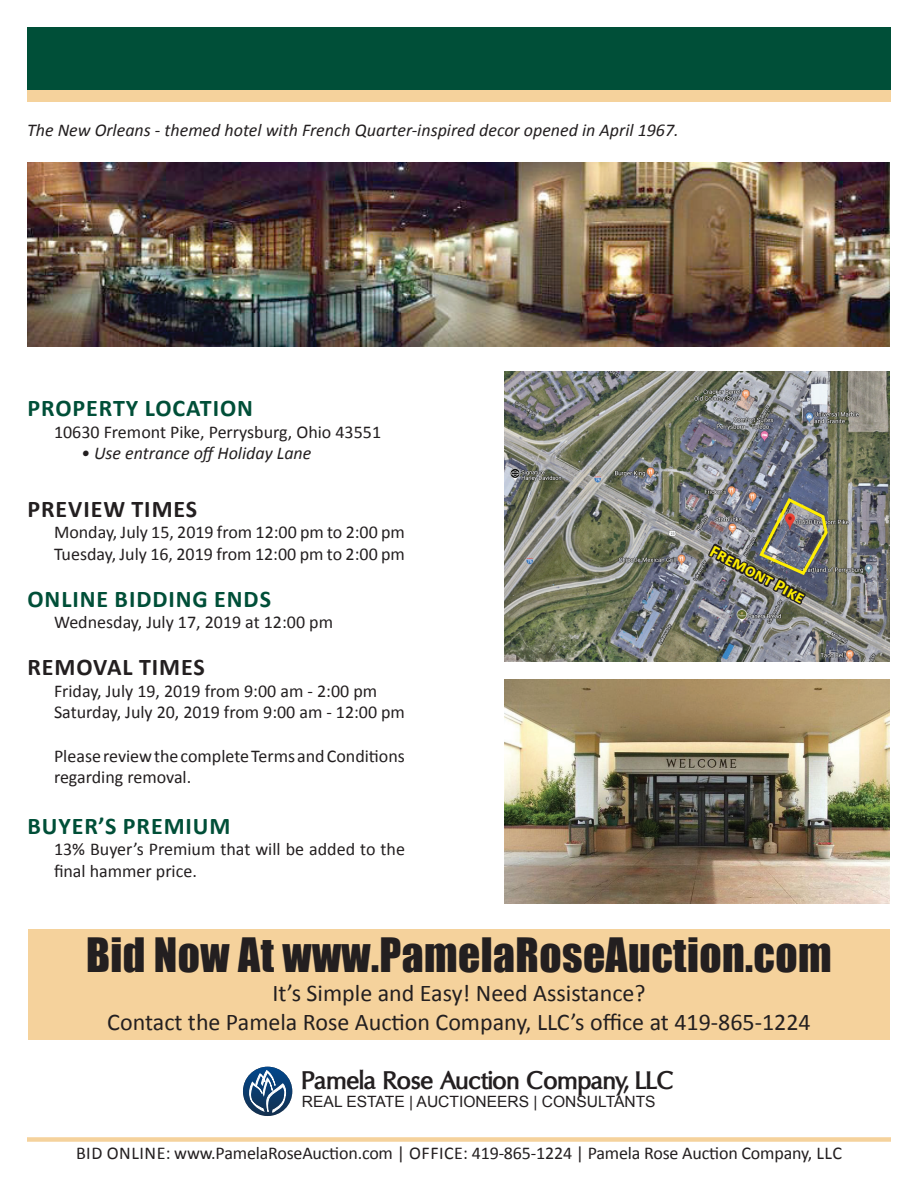
<style>
.page{position:relative;width:918px;height:1188px;background:#fff}
.page>*{position:absolute;margin:0;border:0;box-sizing:border-box;transform-origin:0 0}
.t1{font:43.5px "Impact";letter-spacing:.01em;color:#231f20}
.t2{font:700 25.95px "Oregon LDO";color:#231f20}
.t3{font:24px/28.8px "Calibri";color:#231f20;text-align:center}
.t4{font:700 24px "Calibri";letter-spacing:.04em;color:#004f38}
.t5{font:700 24px "Calibri";letter-spacing:.04em;color:#231f20}
.t6{font:18px/21.6px "Calibri";color:#231f20}
.t7{font:italic 18px "Calibri";color:#231f20}
.t8{font:700 18px "Calibri";color:#ffee01}
.t9{font:15.6px "Arial";color:#231f20}
</style>
<div class="page">
<div style="left:27px;top:27px;width:864px;height:63px;background:#004f38"></div>
<div style="left:27px;top:90px;width:864px;height:11px;background:#f5d29c"></div>
<div style="left:27px;top:1137px;width:864px;height:5px;background:#f5d29c"></div>
<svg style="left:243px;top:1067px;width:49px;height:49px"></svg>
<svg style="left:249px;top:1070px;width:37px;height:46px"></svg>
<div style="left:28px;top:929px;width:862px;height:111px;background:#f5d29c"></div>
<img style="left:27px;top:162px;width:863px;height:184px">
<img style="left:505px;top:371px;width:385px;height:291px">
<img style="left:706px;top:408px;width:123px;height:254px">
<img style="left:505px;top:679px;width:385px;height:225px">
<p class="t7" style="left:27px;top:118px;width:653px">The New Orleans - themed hotel with French Quarter-inspired decor opened in April 1967.</p>
<h3 class="t4" style="left:27px;top:393px;width:227px">PROPERTY LOCATION</h3>
<p class="t6" style="left:54px;top:421px;width:329px">10630 Fremont Pike, Perrysburg, Ohio 43551</p>
<p class="t7" style="left:81px;top:441px;width:232px">• Use entrance offHoliday Lane</p>
<h3 class="t5" style="left:27px;top:493px;width:71px">PREVIEW</h3>
<h3 class="t5" style="left:132px;top:493px;width:54px">TIMES</h3>
<p class="t6" style="left:54px;top:522px;width:352px">Monday, July 15, 2019 from 12:00 pm to 2:00 pm<br>Tuesday, July 16, 2019 from 12:00 pm to 2:00 pm</p>
<h3 class="t4" style="left:27px;top:583px;width:245px">ONLINE BIDDING ENDS</h3>
<p class="t6" style="left:54px;top:612px;width:281px">Wednesday, July 17, 2019 at 12:00 pm</p>
<h3 class="t5" style="left:27px;top:652px;width:166px">REMOVAL TIMES</h3>
<p class="t6" style="left:54px;top:680px;width:352px">Friday, July 19, 2019 from 9:00 am - 2:00 pm<br>Saturday, July 20, 2019 from 9:00 am - 12:00 pm</p>
<p class="t6" style="left:54px;top:745px;width:352px">Please review the complete Terms and Conditions regarding removal.</p>
<h3 class="t4" style="left:27px;top:810px;width:201px">BUYER’S PREMIUM</h3>
<p class="t6" style="left:54px;top:838px;width:352px">13% Buyer’s Premium that will be added to the final hammer price.</p>
<p class="t8" style="left:717px;top:539px;width:106px;rotate:28deg">FREMONT PIKE</p>
<h1 class="t1" style="left:86px;top:922px;width:747px">Bid Now At www.PamelaRoseAuction.com</h1>
<h3 class="t3" style="left:107px;top:979px;width:705px">It’s Simple and Easy! Need Assistance?<br>Contact the Pamela Rose Auction Company, LLC’s office at 419-865-1224</h3>
<h2 class="t2" style="left:302px;top:1065px;width:373px">Pamela Rose Auction Company, LLC</h2>
<p class="t9" style="left:302px;top:1092px;width:355px">REAL ESTATE | AUCTIONEERS | CONSULTANTS</p>
<p class="t6" style="left:76px;top:1143px;width:766px">BID ONLINE: www.PamelaRoseAuction.com | Offi ce : 419-865-1224 | Pamela Rose Auction Company, LLC</p>
</div>
